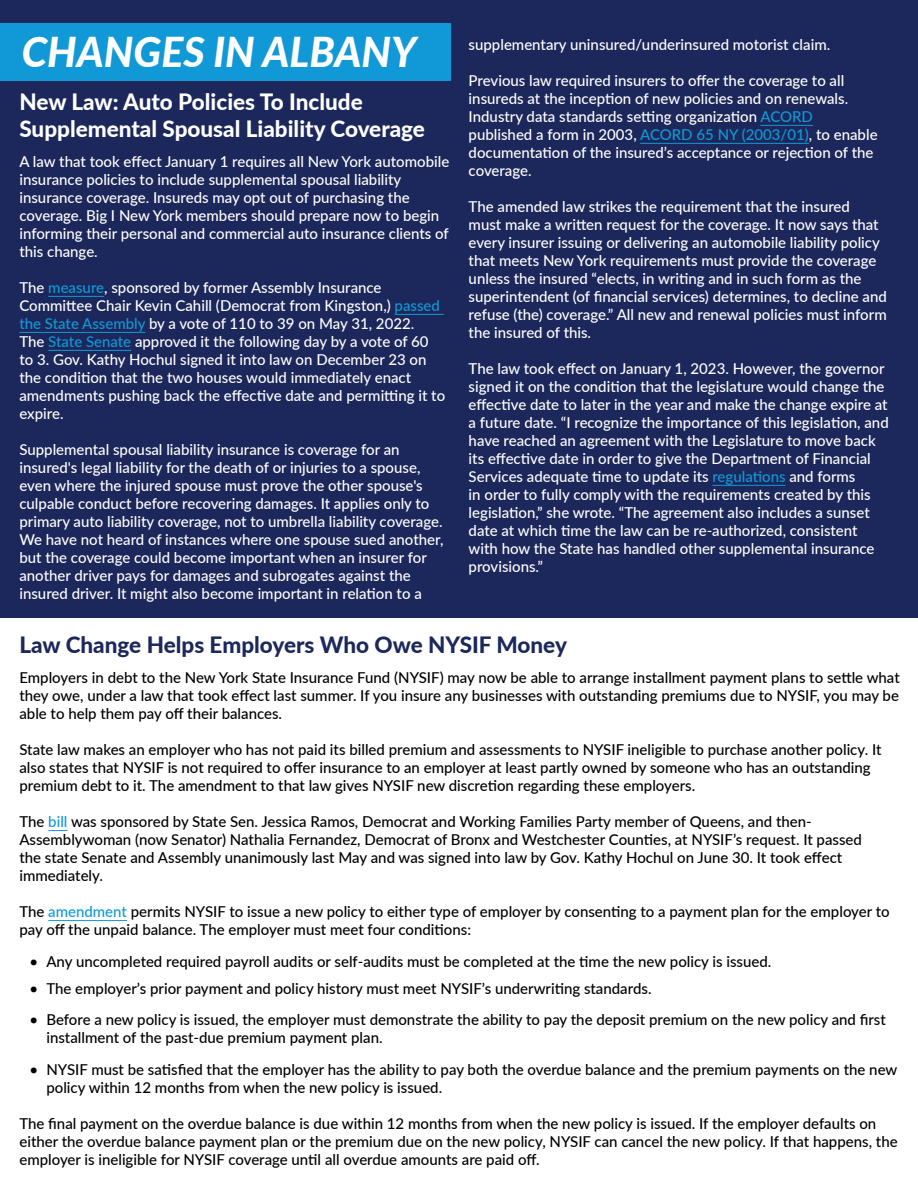
<style>
.page{position:relative;width:918px;height:1188px;background:#fff}
.page>*{position:absolute;margin:0;border:0;box-sizing:border-box;transform-origin:0 0}
.t1{font:italic 800 41.1px "Lato";color:#fff}
.t2{font:800 22.5px/27px "Lato";color:#fff}
.t3{font:800 22.5px "Lato";color:#1c285b}
.t4{font:500 15px/18px "Lato";color:#fff}
.t5{font:500 15px/18px "Lato";color:#000}
.s1{color:#1099d6}
</style>
<div class="page">
<div style="left:0;top:0;width:918px;height:617px;background:#1c285b"></div>
<hr style="left:48px;top:296px;width:56px;height:1px;background:#1099d6">
<hr style="left:395px;top:314px;width:49px;height:1px;background:#1099d6">
<hr style="left:19px;top:332px;width:126px;height:1px;background:#1099d6">
<hr style="left:48px;top:350px;width:83px;height:1px;background:#1099d6">
<hr style="left:760px;top:125px;width:53px;height:1px;background:#1099d6">
<hr style="left:640px;top:143px;width:169px;height:1px;background:#1099d6">
<hr style="left:712px;top:485px;width:74px;height:1px;background:#1099d6">
<svg style="left:48px;top:830px;width:20px;height:1px"></svg>
<hr style="left:48px;top:920px;width:79px;height:1px;background:#1099d6">
<div style="left:0;top:23px;width:451px;height:58px;background:#1099d6"></div>
<h1 class="t1" style="left:22px;top:22px;width:396px">CHANGES IN ALBANY</h1>
<h2 class="t2" style="left:19px;top:87px;width:407px">New Law: Auto Policies To Include<br>Supplemental Spousal Liability Coverage</h2>
<p class="t4" style="left:19px;top:152px;width:431px">A law that took effect January 1 requires all New York automobile insurance policies to include supplemental spousal liability insurance coverage. Insureds may opt out of purchasing the coverage. Big I New York members should prepare now to begin informing their personal and commercial auto insurance clients of this change.</p>
<p class="t4" style="left:19px;top:278px;width:427px">The <span class="s1">measure</span>, sponsored by former Assembly Insurance Committee Chair Kevin Cahill (Democrat from Kingston,) <span class="s1">passed the State Assembly</span> by a vote of 110 to 39 on May 31, 2022.<br>The <span class="s1">State Senate</span> approved it the following day by a vote of 60 to 3. Gov. Kathy Hochul signed it into law on December 23 on the condition that the two houses would immediately enact amendments pushing back the effective date and permitting it to expire.</p>
<p class="t4" style="left:19px;top:440px;width:426px">Supplemental spousal liability insurance is coverage for an insured's legal liability for the death of or injuries to a spouse, even where the injured spouse must prove the other spouse's culpable conduct before recovering damages. It applies only to primary auto liability coverage, not to umbrella liability coverage.<br>We have not heard of instances where one spouse sued another, but the coverage could become important when an insurer for another driver pays for damages and subrogates against the insured driver. It might also become important in relation to a</p>
<p class="t4" style="left:469px;top:35px;width:363px">supplementary uninsured/underinsured motorist claim.</p>
<p class="t4" style="left:469px;top:71px;width:410px">Previous law required insurers to offer the coverage to all insureds at the inception of new policies and on renewals.<br>Industry data standards setting organization <span class="s1">ACORD </span>published a form in 2003, <span class="s1">ACORD 65 NY (2003/01)</span>, to enable documentation of the insured’s acceptance or rejection of the coverage.</p>
<p class="t4" style="left:469px;top:197px;width:420px">The amended law strikes the requirement that the insured<br>must make a written request for the coverage. It now says that every insurer issuing or delivering an automobile liability policy that meets New York requirements must provide the coverage unless the insured “elects, in writing and in such form as the superintendent (of financial services) determines, to decline and refuse (the) coverage.” All new and renewal policies must inform the insured of this.</p>
<p class="t4" style="left:469px;top:359px;width:422px">The law took effect on January 1, 2023. However, the governor signed it on the condition that the legislature would change the effective date to later in the year and make the change expire at a future date. “I recognize the importance of this legislation, and have reached an agreement with the Legislature to move back its effective date in order to give the Department of Financial Services adequate time to update its <span class="s1">regulations</span> and forms<br>in order to fully comply with the requirements created by this legislation,” she wrote. “The agreement also includes a sunset date at which time the law can be re-authorized, consistent with how the State has handled other supplemental insurance provisions.”</p>
<h2 class="t3" style="left:19px;top:628px;width:549px">Law Change Helps Employers Who Owe NYSIF Money</h2>
<p class="t5" style="left:19px;top:668px;width:882px;text-align:justify">Employers in debt to the New York State Insurance Fund (NYSIF) may now be able to arrange installment payment plans to settle what they owe, under a law that took effect last summer. If you insure any businesses with outstanding premiums due to NYSIF, you may be able to help them pay off their balances.</p>
<p class="t5" style="left:19px;top:740px;width:864px">State law makes an employer who has not paid its billed premium and assessments to NYSIF ineligible to purchase another policy. It also states that NYSIF is not required to offer insurance to an employer at least partly owned by someone who has an outstanding premium debt to it. The amendment to that law gives NYSIF new discretion regarding these employers.</p>
<p class="t5" style="left:19px;top:812px;width:844px">The <span class="s1">bill</span> was sponsored by State Sen. Jessica Ramos, Democrat and Working Families Party member of Queens, and then-Assemblywoman (now Senator) Nathalia Fernandez, Democrat of Bronx and Westchester Counties, at NYSIF’s request. It passed the state Senate and Assembly unanimously last May and was signed into law by Gov. Kathy Hochul on June 30. It took effect immediately.</p>
<p class="t5" style="left:19px;top:902px;width:872px">The <span class="s1">amendment</span> permits NYSIF to issue a new policy to either type of employer by consenting to a payment plan for the employer to pay off the unpaid balance. The employer must meet four conditions:</p>
<p class="t5" style="left:29px;top:952px;width:743px">• Any uncompleted required payroll audits or self-audits must be completed at the time the new policy is issued.</p>
<p class="t5" style="left:29px;top:979px;width:624px">• The employer’s prior payment and policy history must meet NYSIF’s underwriting standards.</p>
<p class="t5" style="left:46px;top:1010px;width:841px;text-indent:-17px">• Before a new policy is issued, the employer must demonstrate the ability to pay the deposit premium on the new policy and first installment of the past-due premium payment plan.</p>
<p class="t5" style="left:46px;top:1060px;width:852px;text-indent:-17px">• NYSIF must be satisfied that the employer has the ability to pay both the overdue balance and the premium payments on the new policy within 12 months from when the new policy is issued.</p>
<p class="t5" style="left:19px;top:1114px;width:880px">The final payment on the overdue balance is due within 12 months from when the new policy is issued. If the employer defaults on either the overdue balance payment plan or the premium due on the new policy, NYSIF can cancel the new policy. If that happens, the employer is ineligible for NYSIF coverage until all overdue amounts are paid off.</p>
</div>
